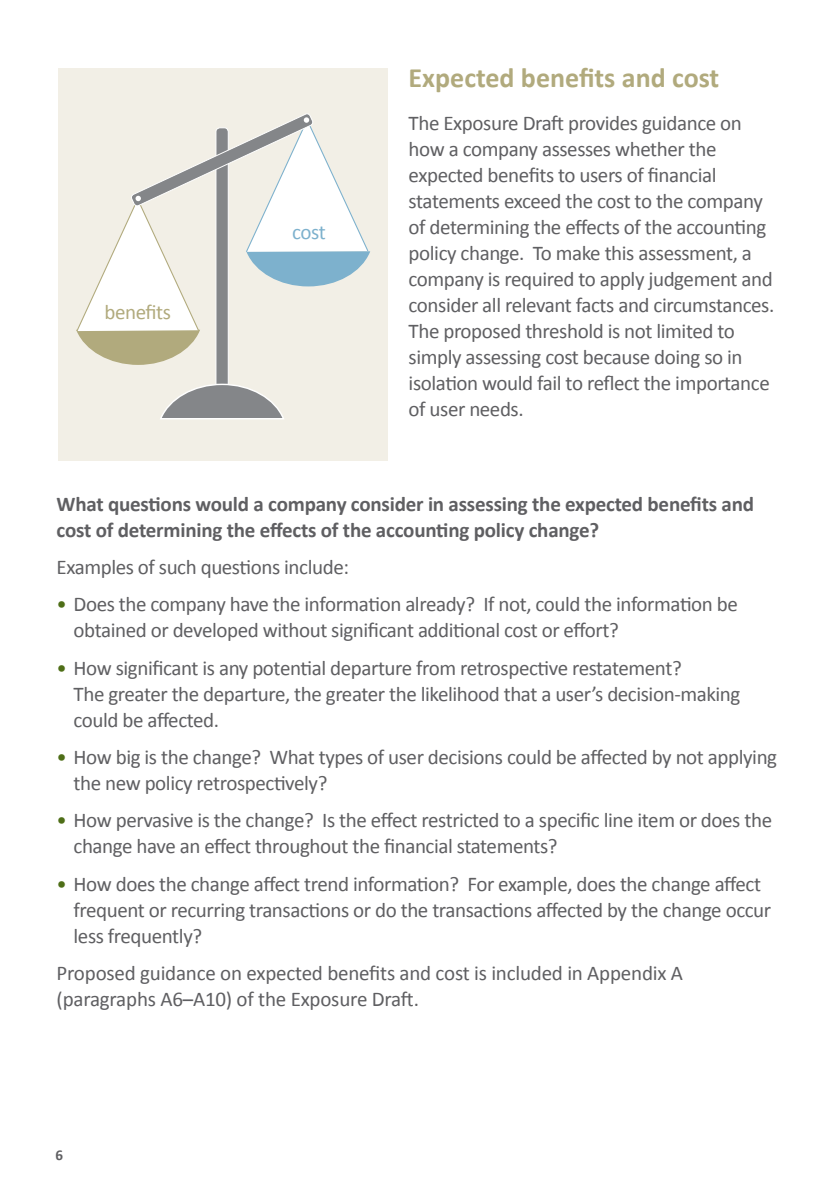
<style>
.page{position:relative;width:840px;height:1191px;background:#fff}
.page>*{position:absolute;margin:0;border:0;box-sizing:border-box;transform-origin:0 0}
.Subheadings{font:700 28px "Calibri";color:#b1aa7d}
.Body_copy{font:21px/26px "Calibri";letter-spacing:-.02em;color:#5f5f62}
.Body_copy-2{font:700 21px/26px "Calibri";letter-spacing:-.01em;color:#5f5f62}
.t1{font:21px "Calibri";letter-spacing:-.02em;color:#b1aa7d}
.t2{font:21px "Calibri";color:#7db1cd}
.t3{font:700 15px "Calibri";color:#5f5f62}
.s1{color:#4e6e17}
</style>
<div class="page">
<div style="left:58px;top:68px;width:329px;height:392px;background:#f2efe6"></div>
<div style="left:216px;top:128px;width:12px;height:259px;background:#848689;border-radius:4px"></div>
<div style="left:215px;top:127px;width:13px;height:261px;border:1px solid #fff;border-radius:4px"></div>
<svg style="left:160px;top:383px;width:124px;height:37px"></svg>
<svg style="left:76px;top:113px;width:295px;height:252px"></svg>
<p class="t1" style="left:104px;top:299px;width:68px">benefits</p>
<p class="t2" style="left:292px;top:218px;width:35px">cost</p>
<p class="Subheadings" style="left:408px;top:60px;width:312px">Expected benefits and cost</p>
<p class="Body_copy" style="left:408px;top:110px;width:367px">The Exposure Draft provides guidance on how a company assesses whether the expected benefits to users of financial statements exceed the cost to the company of determining the effects of the accounting policy change. To make this assessment, a company is required to apply judgement and consider all relevant facts and circumstances.<br>The proposed threshold is not limited to simply assessing cost because doing so in isolation would fail to reflect the importance of user needs.</p>
<p class="Body_copy-2" style="left:56px;top:490px;width:698px">What questions would a company consider in assessing the expected benefits and cost of determining the effects of the accounting policy change?</p>
<p class="Body_copy" style="left:56px;top:554px;width:294px">Examples of such questions include:</p>
<p class="Body_copy" style="left:73px;top:591px;width:665px;text-indent:-17px"><span class="s1">•</span> Does the company have the information already? If not, could the information be obtained or developed without significant additional cost or effort?</p>
<p class="Body_copy" style="left:73px;top:655px;width:668px;text-indent:-17px"><span class="s1">•</span> How significant is any potential departure from retrospective restatement?<br>The greater the departure, the greater the likelihood that a user’s decision‑making could be affected.</p>
<p class="Body_copy" style="left:73px;top:744px;width:704px;text-indent:-17px"><span class="s1">•</span> How big is the change? What types of user decisions could be affected by not applying the new policy retrospectively?</p>
<p class="Body_copy" style="left:73px;top:807px;width:699px;text-indent:-17px"><span class="s1">•</span> How pervasive is the change? Is the effect restricted to a specific line item or does the change have an effect throughout the financial statements?</p>
<p class="Body_copy" style="left:73px;top:871px;width:698px;text-indent:-17px"><span class="s1">•</span> How does the change affect trend information? For example, does the change affect frequent or recurring transactions or do the transactions affected by the change occur less frequently?</p>
<p class="Body_copy" style="left:56px;top:960px;width:627px">Proposed guidance on expected benefits and cost is included in Appendix A (paragraphs A6–A10) of the Exposure Draft.</p>
<p class="t3" style="left:55px;top:1145px;width:9px">6</p>
</div>
